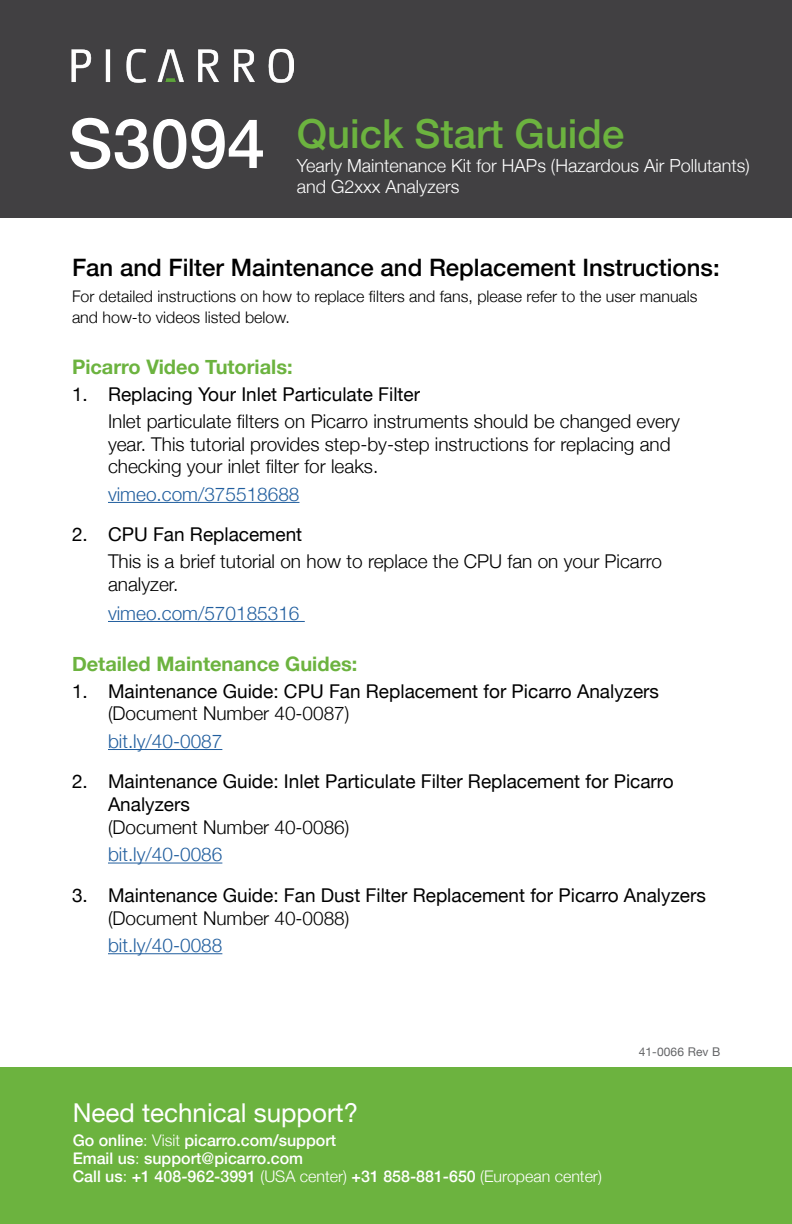
<style>
.page{position:relative;width:792px;height:1224px;background:#fff}
.page>*{position:absolute;margin:0;border:0;box-sizing:border-box;transform-origin:0 0}
.t1{font:500 68.6px "Helvetica Neue";color:#fff}
.t2{font:500 40px "Helvetica Neue";color:#6cb33f}
.t3{font:26px "Helvetica Neue";color:#fff}
.t4{font:500 24px "Helvetica Neue";color:#000}
.t5{font:700 20px "Helvetica Neue";color:#6cb33f}
.t6{font:300 19px/22.8px "Helvetica Neue";color:#000}
.t7{font:19px/22.8px "Helvetica Neue";color:#000}
.t8{font:300 19px "Helvetica Neue";color:#215e9e}
.t9{font:300 18px/21px "Helvetica Neue";color:#fff}
.t10{font:500 16px/18px "Helvetica Neue";color:#fff}
.t11{font:300 16px/20.4px "Helvetica Neue";color:#000}
.t12{font:12px "Helvetica Neue";letter-spacing:.01em;color:#636466}
.s1{font-weight:300}
</style>
<div class="page">
<div style="left:0;top:1068px;width:792px;height:156px;background:#6cb33f"></div>
<hr style="left:108px;top:502px;width:192px;height:1px;background:#215e9e">
<hr style="left:108px;top:621px;width:197px;height:1px;background:#215e9e">
<hr style="left:108px;top:749px;width:114px;height:1px;background:#215e9e">
<hr style="left:108px;top:863px;width:114px;height:1px;background:#215e9e">
<hr style="left:108px;top:953px;width:114px;height:1px;background:#215e9e">
<div style="left:0;top:0;width:792px;height:218px;background:#414042"></div>
<img style="left:72px;top:48px;width:221px;height:34px">
<h1 class="t1" style="left:68px;top:88px;width:199px">S3094</h1>
<h2 class="t2" style="left:297px;top:102px;width:329px">Quick Start Guide</h2>
<p class="t9" style="left:297px;top:154px;width:454px">Yearly Maintenance Kit for HAPs (Hazardous Air Pollutants) and G2xxx Analyzers</p>
<p class="t4" style="left:72px;top:248px;width:649px">Fan and Filter Maintenance and Replacement Instructions:</p>
<p class="t11" style="left:72px;top:285px;width:627px">For detailed instructions on how to replace filters and fans, please refer to the user manuals and how-to videos listed below.</p>
<p class="t5" style="left:72px;top:351px;width:222px">Picarro Video Tutorials:</p>
<p class="t7" style="left:72px;top:384px;width:350px">1. Replacing Your Inlet Particulate Filter</p>
<p class="t6" style="left:108px;top:408px;width:573px">Inlet particulate filters on Picarro instruments should be changed every year. This tutorial provides step-by-step instructions for replacing and checking your inlet filter for leaks.</p>
<p class="t8" style="left:108px;top:478px;width:193px">vimeo.com/375518688</p>
<p class="t7" style="left:72px;top:524px;width:232px">2. CPU Fan Replacement</p>
<p class="t6" style="left:108px;top:549px;width:556px">This is a brief tutorial on how to replace the CPU fan on your Picarro analyzer.</p>
<p class="t8" style="left:108px;top:597px;width:193px">vimeo.com/570185316</p>
<p class="t5" style="left:72px;top:648px;width:287px">Detailed Maintenance Guides:</p>
<p class="t7" style="left:72px;top:681px;width:589px">1. Maintenance Guide: CPU Fan Replacement for Picarro Analyzers</p>
<p class="t6" style="left:108px;top:701px;width:243px">(Document Number 40-0087)</p>
<p class="t8" style="left:108px;top:726px;width:116px">bit.ly/40-0087</p>
<p class="t7" style="left:108px;top:771px;width:567px;text-indent:-36px">2. Maintenance Guide: Inlet Particulate Filter Replacement for Picarro<br>Analyzers</p>
<p class="t6" style="left:108px;top:814px;width:243px">(Document Number 40-0086)</p>
<p class="t8" style="left:108px;top:839px;width:116px">bit.ly/40-0086</p>
<p class="t7" style="left:72px;top:885px;width:635px">3. Maintenance Guide: Fan Dust Filter Replacement for Picarro Analyzers</p>
<p class="t6" style="left:108px;top:905px;width:243px">(Document Number 40-0088)</p>
<p class="t8" style="left:108px;top:930px;width:116px">bit.ly/40-0088</p>
<h3 class="t3" style="left:73px;top:1094px;width:287px">Need technical support?</h3>
<p class="t10" style="left:73px;top:1130px;width:531px">Go online<span class="s1">: Visit</span> picarro.com/support<br>Email us<span class="s1">:</span> support@picarro.com<br>Call us<span class="s1">:</span> +1 408-962-3991 <span class="s1">(USA center)</span> +31 858-881-650 <span class="s1">(European center)</span></p>
<p class="t12" style="left:639px;top:1043px;width:83px">41-0066 Rev B</p>
</div>
